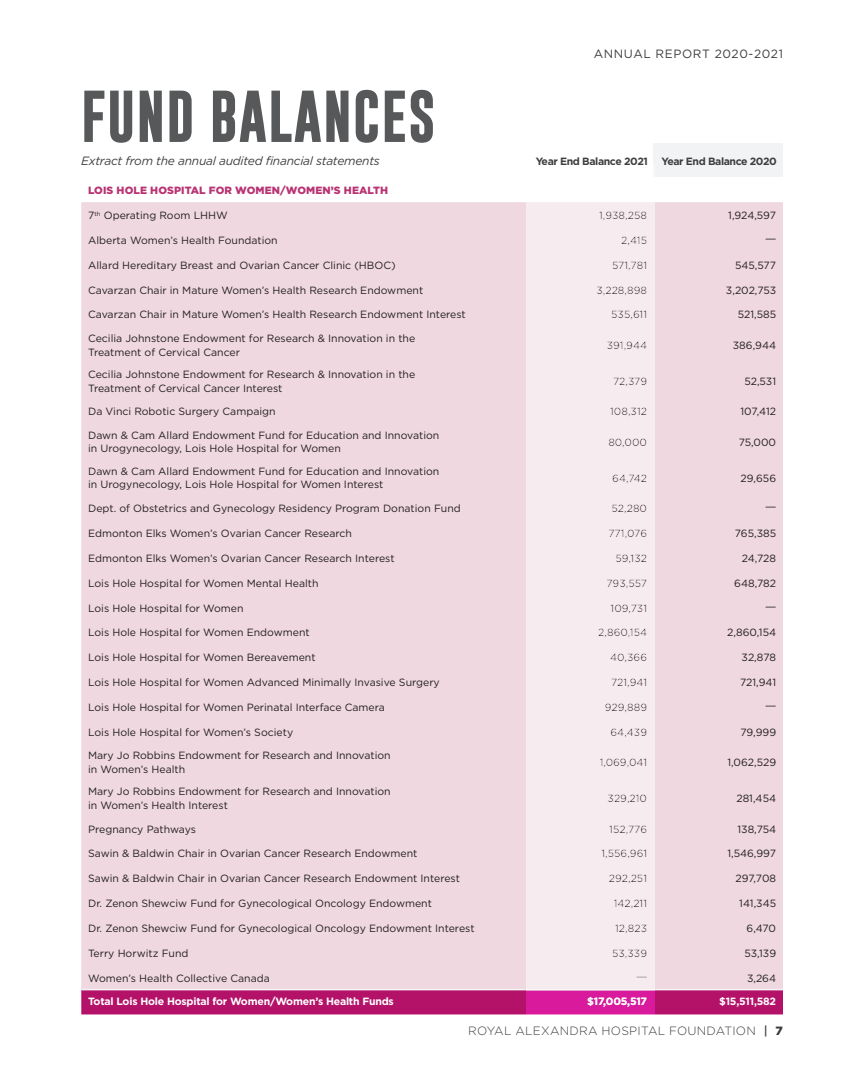
<style>
.page{position:relative;width:864px;height:1080px;background:#fff}
.page>*{position:absolute;margin:0;border:0;box-sizing:border-box;transform-origin:0 0}
.t1{font:700 52.5px "Gobold";letter-spacing:.02em;color:#57585a}
.t2{font:italic 12px "Gotham HTF";letter-spacing:-.02em;color:#3e3e3f}
.t3{font:300 12px "Gotham HTF";letter-spacing:.02em;color:#3e3e3f}
.t4{font:12px "Gotham HTF";letter-spacing:.05em;color:#3e3e3f}
.t5{font:10.5px/13.5px "Gotham HTF";color:#231f20}
.t6{font:700 10.5px "Gotham HTF";letter-spacing:-.02em;color:#fff}
.t7{font:900 10.5px "Gotham HTF";letter-spacing:.01em;color:#b93373}
.t8{font:700 10.5px "Gotham HTF";letter-spacing:-.04em;color:#3e3e3f}
.t9{font:100 10.5px "Gobold";color:#231f20}
.s1{font-weight:500}
.s2{font-weight:900}
</style>
<div class="page">
<div style="left:654px;top:144px;width:129px;height:33px;background:#f2f3f4"></div>
<div style="left:81px;top:202px;width:702px;height:787px;background:#efd8df"></div>
<div style="left:81px;top:990px;width:702px;height:24px;background:#b41269"></div>
<hr style="left:81px;top:989px;width:445px;height:1px;background:#f2f3f4">
<hr style="left:654px;top:989px;width:129px;height:1px;background:#f2f3f4">
<div style="left:526px;top:202px;width:129px;height:813px;background:#f6ebee"></div>
<h1 class="t1" style="left:81px;top:82px;width:356px">FUND BALANCES</h1>
<p class="t2" style="left:81px;top:154px;width:300px">Extract from the annual audited financial statements</p>
<p class="t4" style="left:594px;top:48px;width:191px">ANNUAL REPORT 2020-2021</p>
<p class="t8" style="left:536px;top:155px;width:114px">Year End Balance 2021</p>
<p class="t8" style="left:661px;top:155px;width:117px">Year End Balance 2020</p>
<p class="t7" style="left:88px;top:184px;width:301px">LOIS HOLE HOSPITAL FOR WOMEN/WOMEN’S HEALTH</p>
<p class="t5" style="left:88px;top:208px;width:141px">7<sup>th</sup> Operating Room LHHW</p>
<p class="t5" style="left:599px;top:208px;width:49px">1,938,258</p>
<p class="t5" style="left:728px;top:208px;width:49px">1,924,597</p>
<p class="t5" style="left:88px;top:233px;width:191px">Alberta Women’s Health Foundation</p>
<p class="t5" style="left:621px;top:233px;width:27px">2,415</p>
<p class="t9" style="left:766px;top:232px;width:12px">—</p>
<p class="t5" style="left:88px;top:258px;width:309px">Allard Hereditary Breast and Ovarian Cancer Clinic (HBOC)</p>
<p class="t5" style="left:612px;top:258px;width:37px">571,781</p>
<p class="t5" style="left:735px;top:258px;width:43px">545,577</p>
<p class="t5" style="left:88px;top:283px;width:337px">Cavarzan Chair in Mature Women’s Health Research Endowment</p>
<p class="t5" style="left:596px;top:283px;width:52px">3,228,898</p>
<p class="t5" style="left:726px;top:283px;width:52px">3,202,753</p>
<p class="t5" style="left:88px;top:308px;width:379px">Cavarzan Chair in Mature Women’s Health Research Endowment Interest</p>
<p class="t5" style="left:611px;top:308px;width:37px">535,611</p>
<p class="t5" style="left:738px;top:308px;width:40px">521,585</p>
<p class="t5" style="left:88px;top:331px;width:329px">Cecilia Johnstone Endowment for Research &amp; Innovation in the<br>Treatment of Cervical Cancer</p>
<p class="t5" style="left:607px;top:338px;width:42px">391,944</p>
<p class="t5" style="left:733px;top:338px;width:45px">386,944</p>
<p class="t5" style="left:88px;top:367px;width:329px">Cecilia Johnstone Endowment for Research &amp; Innovation in the<br>Treatment of Cervical Cancer Interest</p>
<p class="t5" style="left:613px;top:374px;width:36px">72,379</p>
<p class="t5" style="left:744px;top:374px;width:33px">52,531</p>
<p class="t5" style="left:88px;top:405px;width:189px">Da Vinci Robotic Surgery Campaign</p>
<p class="t5" style="left:610px;top:405px;width:38px">108,312</p>
<p class="t5" style="left:741px;top:405px;width:37px">107,412</p>
<p class="t5" style="left:88px;top:428px;width:353px">Dawn &amp; Cam Allard Endowment Fund for Education and Innovation in Urogynecology, Lois Hole Hospital for Women</p>
<p class="t5" style="left:608px;top:435px;width:40px">80,000</p>
<p class="t5" style="left:739px;top:435px;width:39px">75,000</p>
<p class="t5" style="left:88px;top:464px;width:353px">Dawn &amp; Cam Allard Endowment Fund for Education and Innovation in Urogynecology, Lois Hole Hospital for Women Interest</p>
<p class="t5" style="left:612px;top:471px;width:36px">64,742</p>
<p class="t5" style="left:741px;top:471px;width:37px">29,656</p>
<p class="t5" style="left:88px;top:502px;width:374px">Dept. of Obstetrics and Gynecology Residency Program Donation Fund</p>
<p class="t5" style="left:612px;top:502px;width:37px">52,280</p>
<p class="t9" style="left:766px;top:500px;width:12px">—</p>
<p class="t5" style="left:88px;top:526px;width:265px">Edmonton Elks Women’s Ovarian Cancer Research</p>
<p class="t5" style="left:608px;top:526px;width:40px">771,076</p>
<p class="t5" style="left:735px;top:526px;width:43px">765,385</p>
<p class="t5" style="left:88px;top:551px;width:308px">Edmonton Elks Women’s Ovarian Cancer Research Interest</p>
<p class="t5" style="left:616px;top:551px;width:33px">59,132</p>
<p class="t5" style="left:742px;top:551px;width:36px">24,728</p>
<p class="t5" style="left:88px;top:576px;width:232px">Lois Hole Hospital for Women Mental Health</p>
<p class="t5" style="left:607px;top:576px;width:42px">793,557</p>
<p class="t5" style="left:734px;top:576px;width:43px">648,782</p>
<p class="t5" style="left:88px;top:601px;width:157px">Lois Hole Hospital for Women</p>
<p class="t5" style="left:611px;top:601px;width:38px">109,731</p>
<p class="t9" style="left:766px;top:600px;width:12px">—</p>
<p class="t5" style="left:88px;top:626px;width:223px">Lois Hole Hospital for Women Endowment</p>
<p class="t5" style="left:598px;top:626px;width:50px">2,860,154</p>
<p class="t5" style="left:727px;top:626px;width:50px">2,860,154</p>
<p class="t5" style="left:88px;top:651px;width:229px">Lois Hole Hospital for Women Bereavement</p>
<p class="t5" style="left:610px;top:651px;width:38px">40,366</p>
<p class="t5" style="left:742px;top:651px;width:36px">32,878</p>
<p class="t5" style="left:88px;top:675px;width:353px">Lois Hole Hospital for Women Advanced Minimally Invasive Surgery</p>
<p class="t5" style="left:611px;top:675px;width:38px">721,941</p>
<p class="t5" style="left:740px;top:675px;width:38px">721,941</p>
<p class="t5" style="left:88px;top:700px;width:298px">Lois Hole Hospital for Women Perinatal Interface Camera</p>
<p class="t5" style="left:605px;top:700px;width:44px">929,889</p>
<p class="t9" style="left:766px;top:699px;width:12px">—</p>
<p class="t5" style="left:88px;top:725px;width:207px">Lois Hole Hospital for Women’s Society</p>
<p class="t5" style="left:611px;top:725px;width:38px">64,439</p>
<p class="t5" style="left:740px;top:725px;width:37px">79,999</p>
<p class="t5" style="left:88px;top:749px;width:304px">Mary Jo Robbins Endowment for Research and Innovation in Women’s Health</p>
<p class="t5" style="left:600px;top:756px;width:49px">1,069,041</p>
<p class="t5" style="left:727px;top:756px;width:50px">1,062,529</p>
<p class="t5" style="left:88px;top:785px;width:304px">Mary Jo Robbins Endowment for Research and Innovation in Women’s Health Interest</p>
<p class="t5" style="left:608px;top:792px;width:41px">329,210</p>
<p class="t5" style="left:736px;top:792px;width:41px">281,454</p>
<p class="t5" style="left:88px;top:822px;width:109px">Pregnancy Pathways</p>
<p class="t5" style="left:609px;top:822px;width:39px">152,776</p>
<p class="t5" style="left:738px;top:822px;width:40px">138,754</p>
<p class="t5" style="left:88px;top:847px;width:331px">Sawin &amp; Baldwin Chair in Ovarian Cancer Research Endowment</p>
<p class="t5" style="left:601px;top:847px;width:47px">1,556,961</p>
<p class="t5" style="left:727px;top:847px;width:50px">1,546,997</p>
<p class="t5" style="left:88px;top:872px;width:373px">Sawin &amp; Baldwin Chair in Ovarian Cancer Research Endowment Interest</p>
<p class="t5" style="left:609px;top:872px;width:40px">292,251</p>
<p class="t5" style="left:736px;top:872px;width:42px">297,708</p>
<p class="t5" style="left:88px;top:897px;width:345px">Dr. Zenon Shewciw Fund for Gynecological Oncology Endowment</p>
<p class="t5" style="left:614px;top:897px;width:35px">142,211</p>
<p class="t5" style="left:739px;top:897px;width:38px">141,345</p>
<p class="t5" style="left:88px;top:921px;width:388px">Dr. Zenon Shewciw Fund for Gynecological Oncology Endowment Interest</p>
<p class="t5" style="left:615px;top:921px;width:33px">12,823</p>
<p class="t5" style="left:747px;top:921px;width:31px">6,470</p>
<p class="t5" style="left:88px;top:946px;width:102px">Terry Horwitz Fund</p>
<p class="t5" style="left:612px;top:946px;width:36px">53,339</p>
<p class="t5" style="left:744px;top:946px;width:33px">53,139</p>
<p class="t5" style="left:88px;top:971px;width:183px">Women’s Health Collective Canada</p>
<p class="t9" style="left:637px;top:970px;width:12px">—</p>
<p class="t5" style="left:747px;top:971px;width:31px">3,264</p>
<p class="t6" style="left:88px;top:996px;width:307px">Total Lois Hole Hospital for Women/Women’s Health Funds</p>
<p class="t6" style="left:587px;top:996px;width:61px">$17,005,517</p>
<p class="t6" style="left:719px;top:996px;width:58px">$15,511,582</p>
<p class="t3" style="left:468px;top:1024px;width:316px">ROYAL ALEXANDRA HOSPITAL FOUNDATION <span class="s1">|</span> <span class="s2">7</span></p>
</div>
